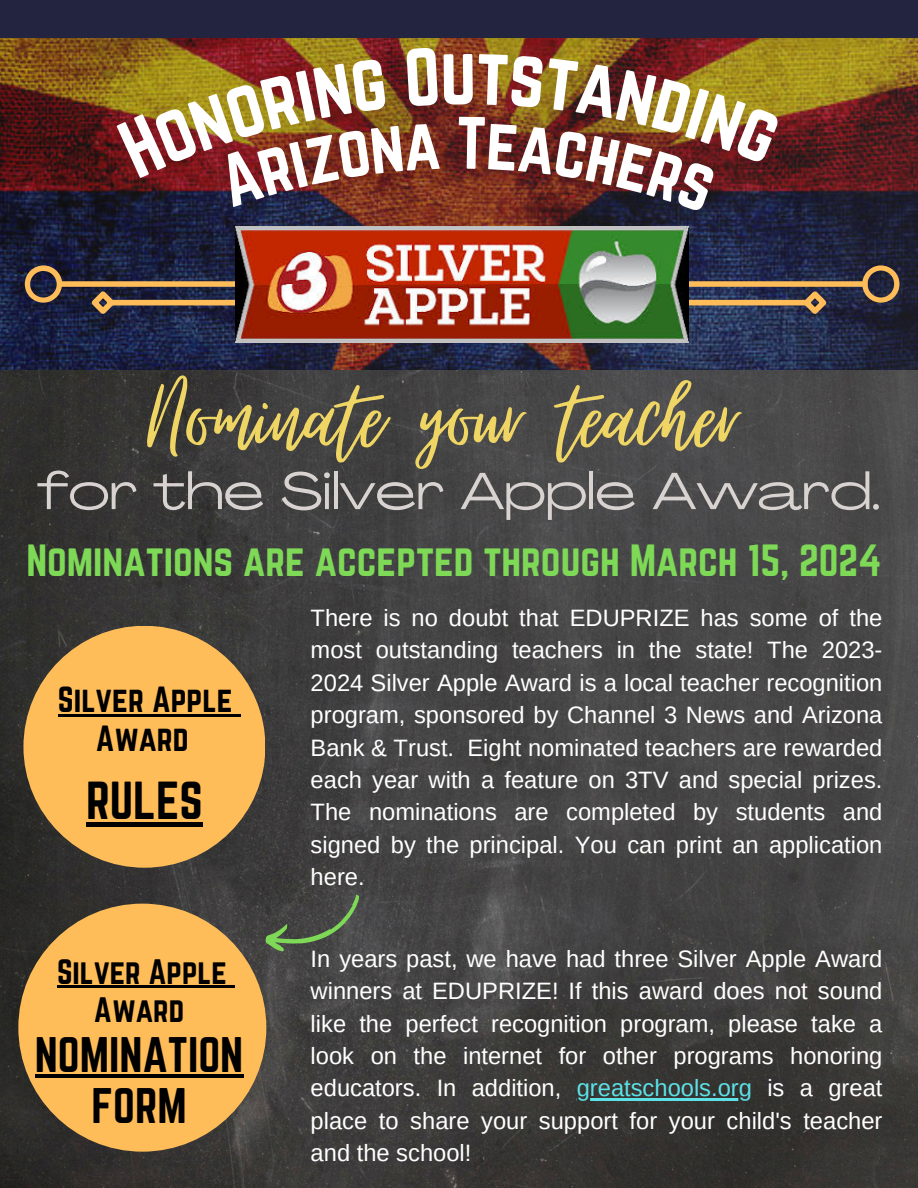
<style>
.page{position:relative;width:918px;height:1188px;background:#fff}
.page>*{position:absolute;margin:0;border:0;box-sizing:border-box;transform-origin:0 0}
.t1{font:130.95px "Virtual";color:#eed564}
.t2{font:51.45px "Agrandir Grand";color:#d8d3d0}
.t3{font:46.8px "Norwester";color:#000}
.t4{font:43.65px/51.2px "Norwester";color:#000;text-align:center}
.t5{font:39.45px "Norwester";color:#7ed957}
.t6{font:31.8px/38.8px "Norwester";color:#000;text-align:center}
.t7{font:30.9px "Norwester";color:#000}
.t8{font:23.7px/32.4px "Arimo";color:#fff;text-align:justify}
.s1{color:#5ce1e6}
</style>
<div class="page">
<img style="left:0;top:370px;width:918px;height:818px">
<img style="left:0;top:38px;width:918px;height:332px">
<hr style="left:577px;top:1098px;width:175px;height:3px;background:#5ce1e6">
<svg style="left:25px;top:265px;width:875px;height:54px;background:#4e4649"></svg>
<img style="left:235px;top:226px;width:454px;height:116px">
<svg style="left:261px;top:894px;width:108px;height:65px;background:#4b5347"></svg>
<div style="left:18px;top:904px;width:248px;height:248px;background:#ffbd59;border-radius:50%"></div>
<hr style="left:57px;top:986px;width:170px;height:2px;background:#000">
<svg style="left:227px;top:986px;width:8px;height:2px"></svg>
<hr style="left:35px;top:1074px;width:208px;height:4px;background:#000">
<div style="left:23px;top:626px;width:242px;height:242px;background:#ffbd59;border-radius:50%"></div>
<div style="left:86px;top:822px;width:117px;height:5px;background:#000"></div>
<hr style="left:58px;top:714px;width:175px;height:2px;background:#000">
<svg style="left:233px;top:714px;width:8px;height:2px"></svg>
<div style="left:0;top:0;width:918px;height:38px;background:#222440"></div>
<img style="left:116px;top:47px;width:665px;height:165px">
<h1 class="t1" style="left:149px;top:347px;width:594px">Nominate your teacher</h1>
<h2 class="t2" style="left:37px;top:471px;width:845px">for the Silver Apple Award.</h2>
<h3 class="t5" style="left:26px;top:536px;width:857px">Nominations are accepted through March 15, 2024</h3>
<h3 class="t6" style="left:58px;top:680px;width:176px">Silver Apple<br>Award</h3>
<h3 class="t3" style="left:86px;top:772px;width:118px">RULES</h3>
<h3 class="t7" style="left:57px;top:953px;width:171px">Silver Apple</h3>
<h3 class="t7" style="left:94px;top:991px;width:92px">Award</h3>
<h3 class="t4" style="left:35px;top:1029px;width:210px">NOMINATION<br>FORM</h3>
<p class="t8" style="left:311px;top:602px;width:573px">There is no doubt that EDUPRIZE has some of the most outstanding teachers in the state! The 2023- 2024 Silver Apple Award is a local teacher recognition program, sponsored by Channel 3 News and Arizona Bank &amp; Trust. Eight nominated teachers are rewarded each year with a feature on 3TV and special prizes.<br>The nominations are completed by students and signed by the principal. You can print an application here.</p>
<h2 class="t8" style="left:311px;top:942px;width:573px">In years past, we have had three Silver Apple Award winners at EDUPRIZE! If this award does not sound like the perfect recognition program, please take a look on the internet for other programs honoring educators. In addition,</h2>
<h2 class="t8" style="left:311px;top:1072px;width:573px;text-indent:266px"><span class="s1">greatschools.org</span> is a great place to share your support for your child's teacher and the school!</h2>
</div>
